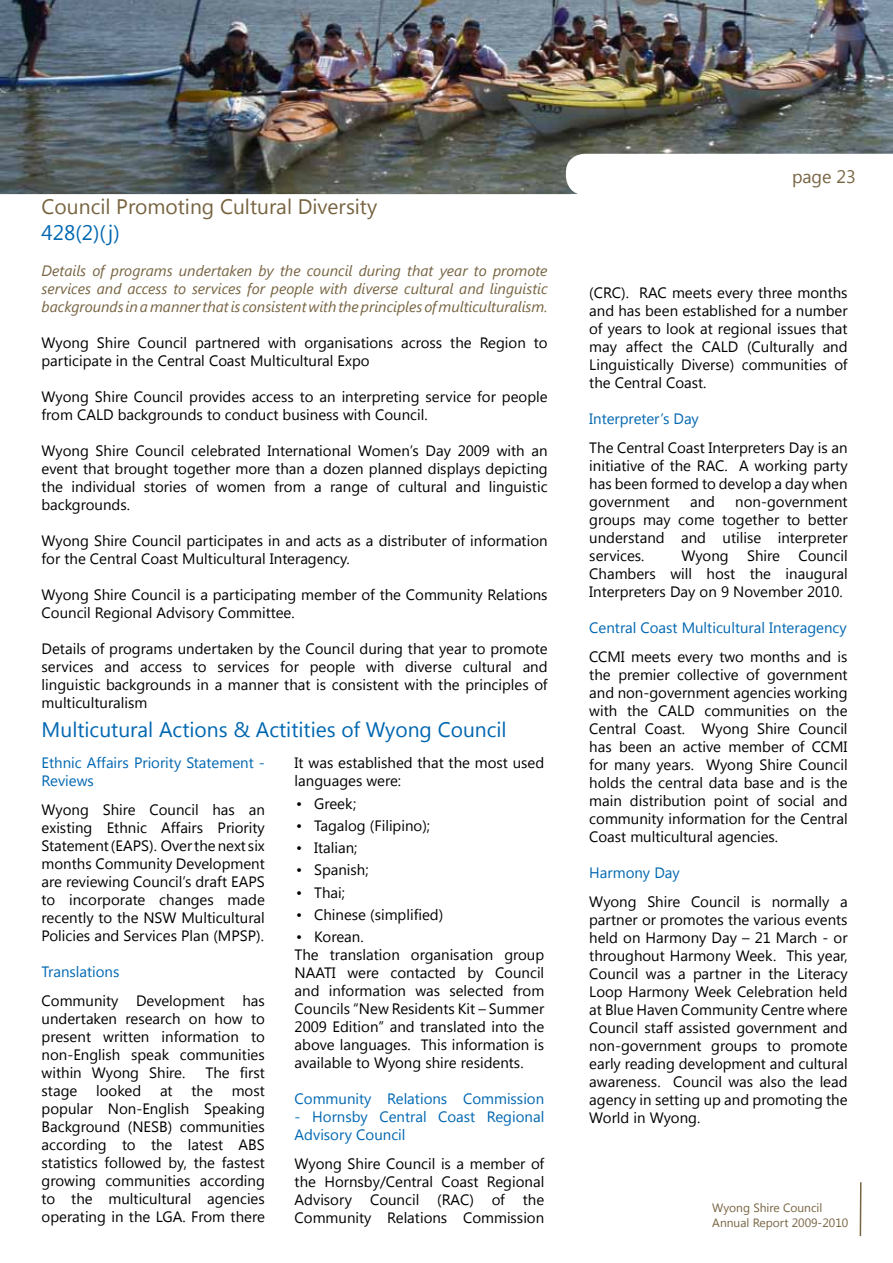
<style>
.page{position:relative;width:893px;height:1263px;background:#fff}
.page>*{position:absolute;margin:0;border:0;box-sizing:border-box;transform-origin:0 0}
.t1{font:21px "Segoe UI";color:#0067b1}
.t2{font:21px "Segoe UI";color:#776441}
.t3{font:18px "Segoe UI";color:#776441}
.t4{font:15px/18px "Segoe UI";color:#000;text-align:justify}
.t5{font:italic 15px/18px "Segoe UI";color:#776441;text-align:justify}
.t6{font:15px/18px "Segoe UI";color:#0067b1}
.t7{font:12px/14.4px "Segoe UI";color:#776441}
</style>
<div class="page">
<hr style="left:860px;top:1182px;width:1px;height:54px;background:#776441">
<img style="left:0;top:0;width:893px;height:194px">
<svg style="left:565px;top:154px;width:328px;height:41px"></svg>
<h1 class="t2" style="left:42px;top:192px;width:337px">Council Promoting Cultural Diversity</h1>
<h1 class="t1" style="left:42px;top:218px;width:80px">428(2)(j)</h1>
<p class="t5" style="left:42px;top:261px;width:507px">Details of programs undertaken by the council during that year to promote services and access to services for people with diverse cultural and linguistic backgrounds in a manner that is consistent with the principles of multiculturalism.</p>
<p class="t4" style="left:42px;top:333px;width:507px">Wyong Shire Council partnered with organisations across the Region to participate in the Central Coast Multicultural Expo</p>
<p class="t4" style="left:42px;top:387px;width:507px">Wyong Shire Council provides access to an interpreting service for people from CALD backgrounds to conduct business with Council.</p>
<p class="t4" style="left:42px;top:441px;width:507px">Wyong Shire Council celebrated International Women’s Day 2009 with an event that brought together more than a dozen planned displays depicting the individual stories of women from a range of cultural and linguistic backgrounds.</p>
<p class="t4" style="left:42px;top:531px;width:507px">Wyong Shire Council participates in and acts as a distributer of information for the Central Coast Multicultural Interagency.</p>
<p class="t4" style="left:42px;top:585px;width:507px">Wyong Shire Council is a participating member of the Community Relations<br>Council Regional Advisory Committee.</p>
<p class="t4" style="left:42px;top:639px;width:507px">Details of programs undertaken by the Council during that year to promote services and access to services for people with diverse cultural and linguistic backgrounds in a manner that is consistent with the principles of multiculturalism</p>
<h1 class="t1" style="left:42px;top:715px;width:466px">Multicutural Actions &amp; Actitities of Wyong Council</h1>
<p class="t6" style="left:42px;top:753px;width:225px">Ethnic Affairs Priority Statement -<br>Reviews</p>
<p class="t4" style="left:42px;top:800px;width:225px">Wyong Shire Council has an existing Ethnic Affairs Priority Statement (EAPS). Over the next six months Community Development are reviewing Council’s draft EAPS to incorporate changes made recently to the NSW Multicultural Policies and Services Plan (MPSP).</p>
<p class="t6" style="left:42px;top:962px;width:79px">Translations</p>
<p class="t4" style="left:42px;top:991px;width:225px">Community Development has undertaken research on how to present written information to non-English speak communities within Wyong Shire.</p>
<p class="t4" style="left:206px;top:1063px;width:61px">The first</p>
<p class="t4" style="left:42px;top:1081px;width:37px">stage</p>
<p class="t4" style="left:96px;top:1081px;width:47px">looked</p>
<p class="t4" style="left:160px;top:1081px;width:14px">at</p>
<p class="t4" style="left:191px;top:1081px;width:23px">the</p>
<p class="t4" style="left:42px;top:1081px;width:225px;text-indent:190px">most popular Non-English Speaking Background (NESB) communities according to the latest ABS statistics followed by, the fastest growing communities according to the multicultural agencies operating in the LGA. From there</p>
<p class="t4" style="left:295px;top:753px;width:251px">It was established that the most used languages were:</p>
<p class="t4" style="left:296px;top:794px;width:62px">• Greek;</p>
<p class="t4" style="left:296px;top:816px;width:135px">• Tagalog (Filipino);</p>
<p class="t4" style="left:296px;top:838px;width:63px">• Italian;</p>
<p class="t4" style="left:296px;top:860px;width:74px">• Spanish;</p>
<p class="t4" style="left:296px;top:883px;width:50px">• Thai;</p>
<p class="t4" style="left:296px;top:905px;width:149px">• Chinese (simplified)</p>
<p class="t4" style="left:295px;top:927px;width:251px;text-align:left">• Korean.<br>The translation organisation group<br>NAATI were contacted by Council and information was selected from<br>Councils “New Residents Kit – Summer<br>2009 Edition” and translated into the above languages. This information is available to Wyong shire residents.</p>
<p class="t6" style="left:295px;top:1089px;width:251px">Community Relations Commission</p>
<p class="t6" style="left:295px;top:1107px;width:251px">- Hornsby Central Coast Regional<br>Advisory Council</p>
<p class="t4" style="left:295px;top:1154px;width:251px">Wyong Shire Council is a member of the Hornsby/Central Coast Regional Advisory Council (RAC) of the Community Relations Commission</p>
<p class="t3" style="left:792px;top:164px;width:65px">page 23</p>
<p class="t4" style="left:589px;top:283px;width:260px">(CRC). RAC meets every three months and has been established for a number of years to look at regional issues that may affect the CALD (Culturally and Linguistically Diverse) communities of the Central Coast.</p>
<p class="t6" style="left:589px;top:409px;width:111px">Interpreter’s Day</p>
<p class="t4" style="left:589px;top:438px;width:260px">The Central Coast Interpreters Day is an initiative of the RAC. A working party has been formed to develop a day when government</p>
<p class="t4" style="left:690px;top:492px;width:26px">and</p>
<p class="t4" style="left:589px;top:492px;width:260px;text-indent:146px">non-government groups may come together to better understand and utilise interpreter services.</p>
<p class="t4" style="left:589px;top:546px;width:260px;text-indent:92px">Wyong Shire Council Chambers will host the inaugural Interpreters Day on 9 November 2010.</p>
<p class="t6" style="left:589px;top:618px;width:259px">Central Coast Multicultural Interagency</p>
<p class="t4" style="left:589px;top:647px;width:260px">CCMI meets every two months and is the premier collective of government and non-government agencies working with the CALD communities on the Central Coast. Wyong Shire Council has been an active member of CCMI for many years. Wyong Shire Council holds the central data base and is the main distribution point of social and community information for the Central Coast multicultural agencies.</p>
<p class="t6" style="left:589px;top:863px;width:92px">Harmony Day</p>
<p class="t4" style="left:589px;top:892px;width:260px">Wyong Shire Council is normally a partner or promotes the various events held on Harmony Day – 21 March - or throughout Harmony Week. This year, Council was a partner in the Literacy Loop Harmony Week Celebration held at Blue Haven Community Centre where Council staff assisted government and non-government groups to promote early reading development and cultural awareness. Council was also the lead agency in setting up and promoting the World in Wyong.</p>
<p class="t7" style="left:712px;top:1200px;width:138px">Wyong Shire Council<br>Annual Report 2009-2010</p>
</div>
